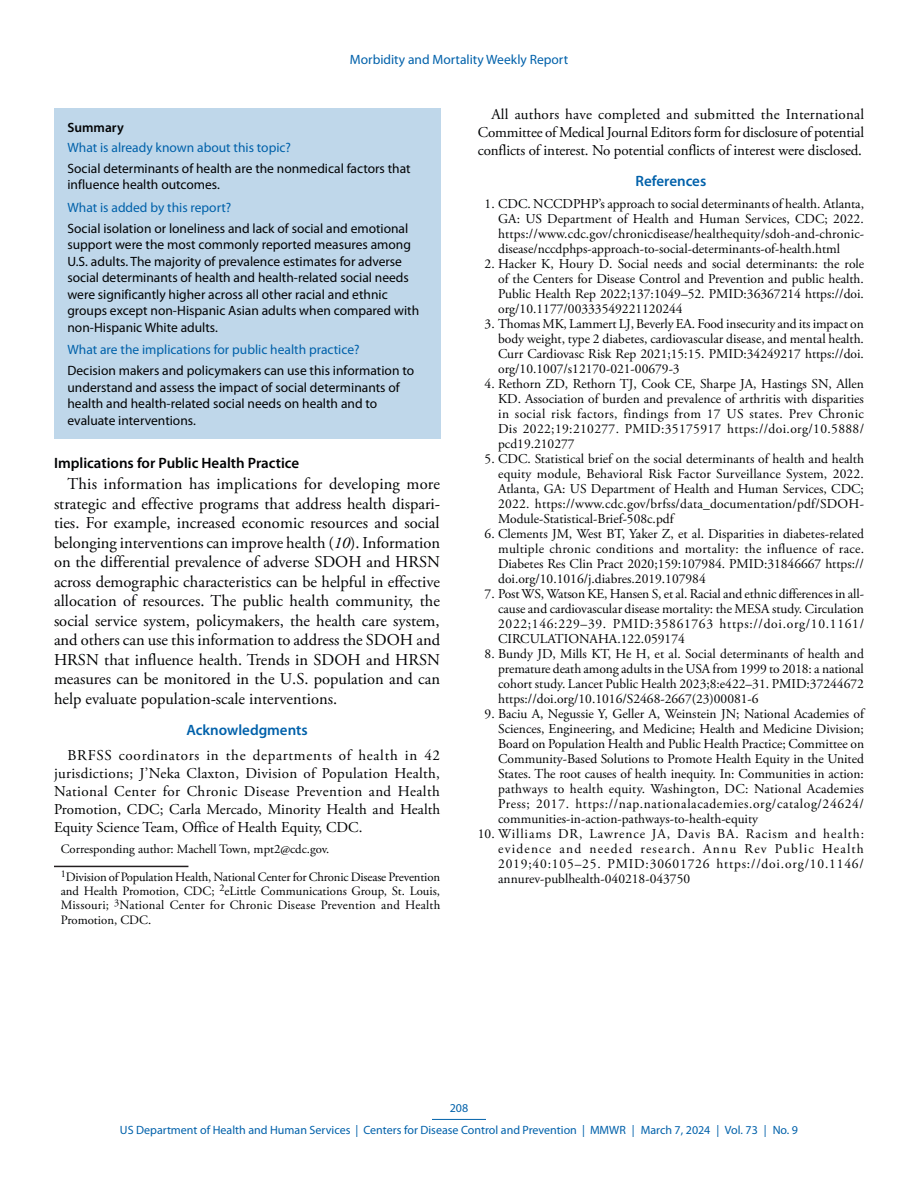
<style>
.page{position:relative;width:918px;height:1188px;background:#fff}
.page>*{position:absolute;margin:0;border:0;box-sizing:border-box;transform-origin:0 0}
.Paragraph{font:16.5px/19.5px "Adobe Garamond Pro";color:#010203;text-align:justify}
.Acknowledgment{font:15px/18px "Adobe Garamond Pro";color:#010203;text-align:justify}
.Conflict_of_Interest{font:15px/18px "Adobe Garamond Pro";letter-spacing:-.01em;color:#010203;text-align:justify}
.Heading_2{font:600 15px "Myriad Pro";color:#010203}
.Acknowledgment_Head{font:600 15px "Myriad Pro";color:#0061aa}
.Ref_Title{font:600 15px "Myriad Pro";color:#0061aa}
.Reference_10{font:13.5px/15px "Adobe Garamond Pro";color:#010203;text-align:justify}
.Summary_Box_Text{font:13.5px/16.5px "Myriad Pro";color:#010203}
.Summary_Box_Heading{font:13.5px "Myriad Pro";color:#0061aa}
.Summary_Box_Ttile{font:600 13.5px "Myriad Pro";color:#010203}
.Author_Affiliations{font:12.75px/14.2px "Adobe Garamond Pro";letter-spacing:.02em;color:#010203;text-align:justify}
.Corresponding_Author{font:12.75px "Adobe Garamond Pro";color:#010203}
.t1{font:12px/21.8px "Myriad Pro";color:#0061aa;text-align:center}
.s1{font-style:italic}
</style>
<div class="page">
<hr style="left:432px;top:1119px;width:54px;height:1px;background:#0061aa">
<div style="left:54px;top:108px;width:386px;height:330px;background:#bfd7ea"></div>
<hr style="left:54px;top:866px;width:134px;height:1px;background:#231f20">
<p class="Summary_Box_Heading" style="left:350px;top:52px;width:220px">Morbidity and Mortality Weekly Report</p>
<h1 class="Summary_Box_Ttile" style="left:68px;top:120px;width:58px">Summary</h1>
<h1 class="Summary_Box_Heading" style="left:68px;top:140px;width:225px">What is already known about this topic?</h1>
<p class="Summary_Box_Text" style="left:68px;top:160px;width:345px">Social determinants of health are the nonmedical factors that influence health outcomes.</p>
<h1 class="Summary_Box_Heading" style="left:68px;top:200px;width:165px">What is added by this report?</h1>
<p class="Summary_Box_Text" style="left:68px;top:220px;width:353px">Social isolation or loneliness and lack of social and emotional support were the most commonly reported measures among U.S. adults. The majority of prevalence estimates for adverse social determinants of health and health-related social needs were significantly higher across all other racial and ethnic groups except non-Hispanic Asian adults when compared with non-Hispanic White adults.</p>
<h1 class="Summary_Box_Heading" style="left:68px;top:342px;width:294px">What are the implications for public health practice?</h1>
<p class="Summary_Box_Text" style="left:68px;top:363px;width:348px">Decision makers and policymakers can use this information to understand and assess the impact of social determinants of health and health-related social needs on health and to evaluate interventions.</p>
<h2 class="Heading_2" style="left:54px;top:454px;width:247px">Implications for Public Health Practice</h2>
<p class="Paragraph" style="left:54px;top:475px;width:388px;text-indent:14px">This information has implications for developing more strategic and effective programs that address health dispari&shy;ties. For example, increased economic resources and social belonging interventions can improve health (<span class="s1">10</span>). Information on the differential prevalence of adverse SDOH and HRSN across demographic characteristics can be helpful in effective allocation of resources. The public health community, the social service system, policymakers, the health care system, and others can use this information to address the SDOH and HRSN that influence health. Trends in SDOH and HRSN measures can be monitored in the U.S. population and can help evaluate population-scale interventions.</p>
<h1 class="Acknowledgment_Head" style="left:186px;top:722px;width:123px">Acknowledgments</h1>
<p class="Acknowledgment" style="left:54px;top:747px;width:388px;text-indent:14px">BRFSS coordinators in the departments of health in 42 jurisdictions; J’Neka Claxton, Division of Population Health, National Center for Chronic Disease Prevention and Health Promotion, CDC; Carla Mercado, Minority Health and Health Equity Science Team, Office of Health Equity, CDC.</p>
<p class="Corresponding_Author" style="left:61px;top:841px;width:270px">Corresponding author: Machell Town, mpt2@cdc.gov.</p>
<p class="Author_Affiliations" style="left:61px;top:870px;width:381px"><sup>1</sup>Division of Population Health, National Center for Chronic Disease Prevention and Health Promotion, CDC; <sup>2</sup>eLittle Communications Group, St. Louis, Missouri; <sup>3</sup>National Center for Chronic Disease Prevention and Health Promotion, CDC.</p>
<p class="Conflict_of_Interest" style="left:478px;top:106px;width:388px;text-indent:14px">All authors have completed and submitted the International Committee of Medical Journal Editors form for disclosure of potential conflicts of interest. No potential conflicts of interest were disclosed.</p>
<h1 class="Ref_Title" style="left:636px;top:173px;width:72px">References</h1>
<p class="Reference_10" style="left:498px;top:197px;width:368px;text-indent:-14px">1. CDC. NCCDPHP’s approach to social determinants of health. Atlanta, GA: US Department of Health and Human Services, CDC; 2022. https://www.cdc.gov/chronicdisease/healthequity/sdoh-and-chronic&shy;disease/nccdphps-approach-to-social-determinants-of-health.html</p>
<p class="Reference_10" style="left:498px;top:257px;width:368px;text-indent:-14px">2. Hacker K, Houry D. Social needs and social determinants: the role of the Centers for Disease Control and Prevention and public health.<br>Public Health Rep 2022;137:1049–52. PMID:36367214 https://doi. org/10.1177/00333549221120244</p>
<p class="Reference_10" style="left:498px;top:317px;width:367px;text-indent:-14px">3. Thomas MK, Lammert LJ, Beverly EA. Food insecurity and its impact on body weight, type 2 diabetes, cardiovascular disease, and mental health.<br>Curr Cardiovasc Risk Rep 2021;15:15. PMID:34249217 https://doi. org/10.1007/s12170-021-00679-3</p>
<p class="Reference_10" style="left:498px;top:377px;width:367px;text-indent:-14px">4. Rethorn ZD, Rethorn TJ, Cook CE, Sharpe JA, Hastings SN, Allen KD. Association of burden and prevalence of arthritis with disparities in social risk factors, findings from 17 US states. Prev Chronic Dis 2022;19:210277. PMID:35175917 https://doi.org/10.5888/ pcd19.210277</p>
<p class="Reference_10" style="left:498px;top:452px;width:367px;text-indent:-14px">5. CDC. Statistical brief on the social determinants of health and health equity module, Behavioral Risk Factor Surveillance System, 2022.<br>Atlanta, GA: US Department of Health and Human Services, CDC; 2022. https://www.cdc.gov/brfss/data_documentation/pdf/SDOH-Module-Statistical-Brief-508c.pdf</p>
<p class="Reference_10" style="left:498px;top:527px;width:367px;text-indent:-14px">6. Clements JM, West BT, Yaker Z, et al. Disparities in diabetes-related multiple chronic conditions and mortality: the influence of race.<br>Diabetes Res Clin Pract 2020;159:107984. PMID:31846667 https:// doi.org/10.1016/j.diabres.2019.107984</p>
<p class="Reference_10" style="left:498px;top:587px;width:367px;text-indent:-14px">7. Post WS, Watson KE, Hansen S, et al. Racial and ethnic differences in all&shy;cause and cardiovascular disease mortality: the MESA study. Circulation 2022;146:229–39. PMID:35861763 https://doi.org/10.1161/ CIRCULATIONAHA.122.059174</p>
<p class="Reference_10" style="left:498px;top:647px;width:367px;text-indent:-14px">8. Bundy JD, Mills KT, He H, et al. Social determinants of health and premature death among adults in the USA from 1999 to 2018: a national cohort study. Lancet Public Health 2023;8:e422–31. PMID:37244672 https://doi.org/10.1016/S2468-2667(23)00081-6</p>
<p class="Reference_10" style="left:498px;top:707px;width:368px;text-indent:-14px">9. Baciu A, Negussie Y, Geller A, Weinstein JN; National Academies of Sciences, Engineering, and Medicine; Health and Medicine Division; Board on Population Health and Public Health Practice; Committee on Community-Based Solutions to Promote Health Equity in the United States. The root causes of health inequity. In: Communities in action: pathways to health equity. Washington, DC: National Academies Press; 2017. https://nap.nationalacademies.org/catalog/24624/ communities-in-action-pathways-to-health-equity</p>
<p class="Reference_10" style="left:498px;top:827px;width:368px;text-indent:-20px">10. Williams DR, Lawrence JA, Davis BA. Racism and health: evidence and needed research. Annu Rev Public Health 2019;40:105–25. PMID:30601726 https://doi.org/10.1146/ annurev-publhealth-040218-043750</p>
<p class="t1" style="left:120px;top:1098px;width:680px">208<br>US Department of Health and Human Services | Centers for Disease Control and Prevention | MMWR | March 7, 2024 | Vol. 73 | No. 9</p>
</div>
